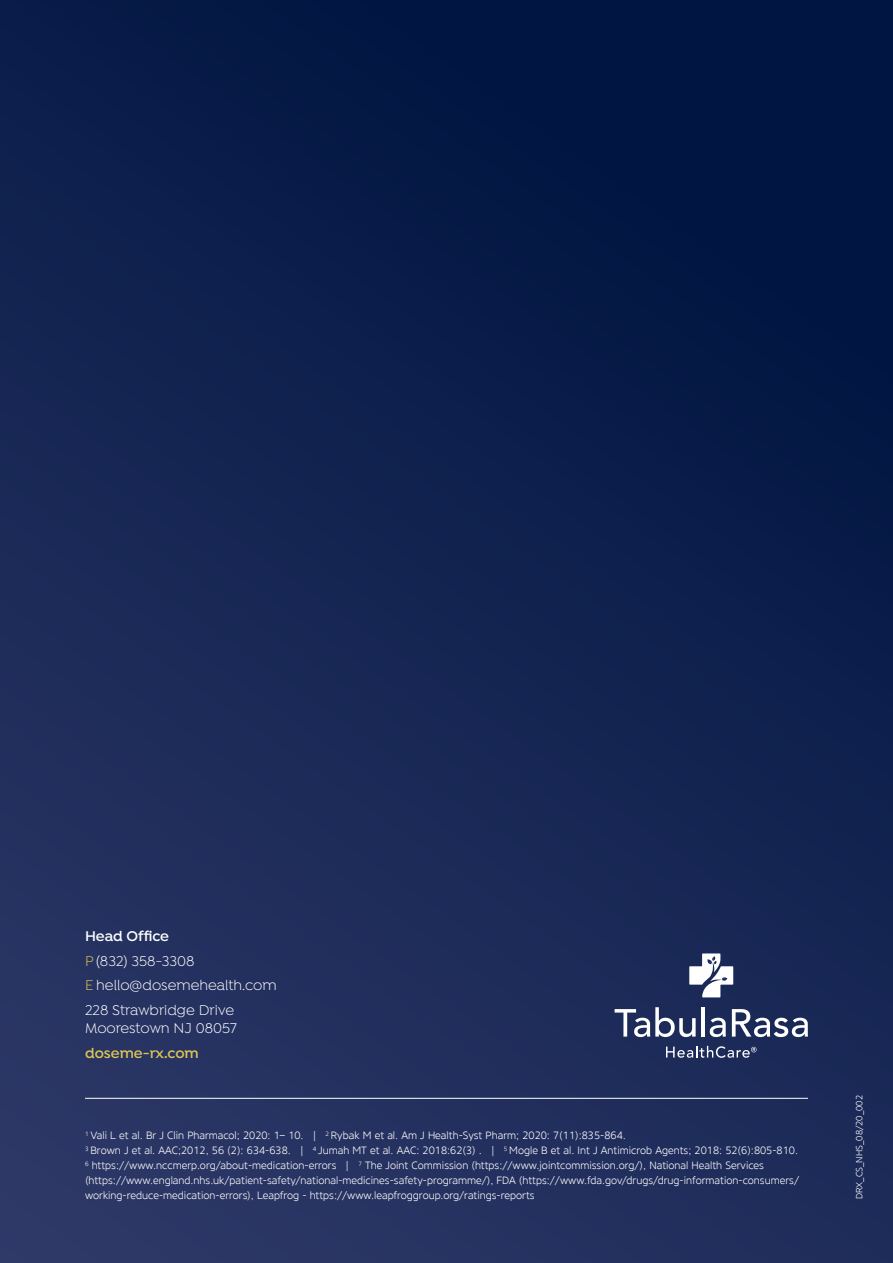
<style>
.page{position:relative;width:893px;height:1263px;background:#fff}
.page>*{position:absolute;margin:0;border:0;box-sizing:border-box;transform-origin:0 0}
.t1{font:15px/24.8px "Isidora";color:#fff}
.t2{font:600 15px "Isidora";color:#dbc554}
.t3{font:300 10.5px/15px "Core Sans N35";color:#fff}
.t4{font:300 9px "Core Sans N35";color:#fff}
.s1{font-weight:600}
.s2{color:#dbc554}
</style>
<div class="page">
<div style="left:0;top:0;width:893px;height:1263px;background:linear-gradient(to bottom,#001541,#283463)"></div>
<hr style="left:85px;top:1098px;width:723px;height:1px;background:#fff">
<svg style="left:689px;top:953px;width:44px;height:44px"></svg>
<svg style="left:615px;top:1007px;width:81px;height:30px"></svg>
<hr style="left:701px;top:1007px;width:4px;height:29px;background:#fff">
<svg style="left:710px;top:1018px;width:16px;height:19px"></svg>
<svg style="left:732px;top:1009px;width:76px;height:28px"></svg>
<svg style="left:666px;top:1046px;width:90px;height:12px"></svg>
<h1 class="t1" style="left:85px;top:924px;width:193px"><span class="s1">Head Office<br></span><span class="s2">P</span> (832) 358-3308<br><span class="s2">E</span> hello@dosemehealth.com<br>228 Strawbridge Drive</h1>
<h1 class="t1" style="left:85px;top:1017px;width:153px">Moorestown NJ 08057</h1>
<h1 class="t2" style="left:85px;top:1044px;width:115px">doseme-rx.com</h1>
<p class="t3" style="left:85px;top:1128px;width:715px"><sup>1</sup> Vali L et al. Br J Clin Pharmacol; 2020: 1– 10. | <sup>2</sup> Rybak M et al. Am J Health-Syst Pharm; 2020: 7(11):835-864.<br><sup>3</sup> Brown J et al. AAC;2012, 56 (2): 634-638. | <sup>4</sup> Jumah MT et al. AAC: 2018:62(3) . | <sup>5</sup> Mogle B et al. Int J Antimicrob Agents; 2018: 52(6):805-810.<br><sup>6</sup> https://www.nccmerp.org/about-medication-errors | <sup>7</sup> The Joint Commission (https://www.jointcommission.org/), National Health Services (https://www.england.nhs.uk/patient-safety/national-medicines-safety-programme/), FDA (https://www.fda.gov/drugs/drug-information-consumers/ working-reduce-medication-errors), Leapfrog - https://www.leapfroggroup.org/ratings-reports</p>
<p class="t4" style="left:853px;top:1199px;width:106px;rotate:-90deg">DRX_CS_NHS_08/20_002</p>
</div>
